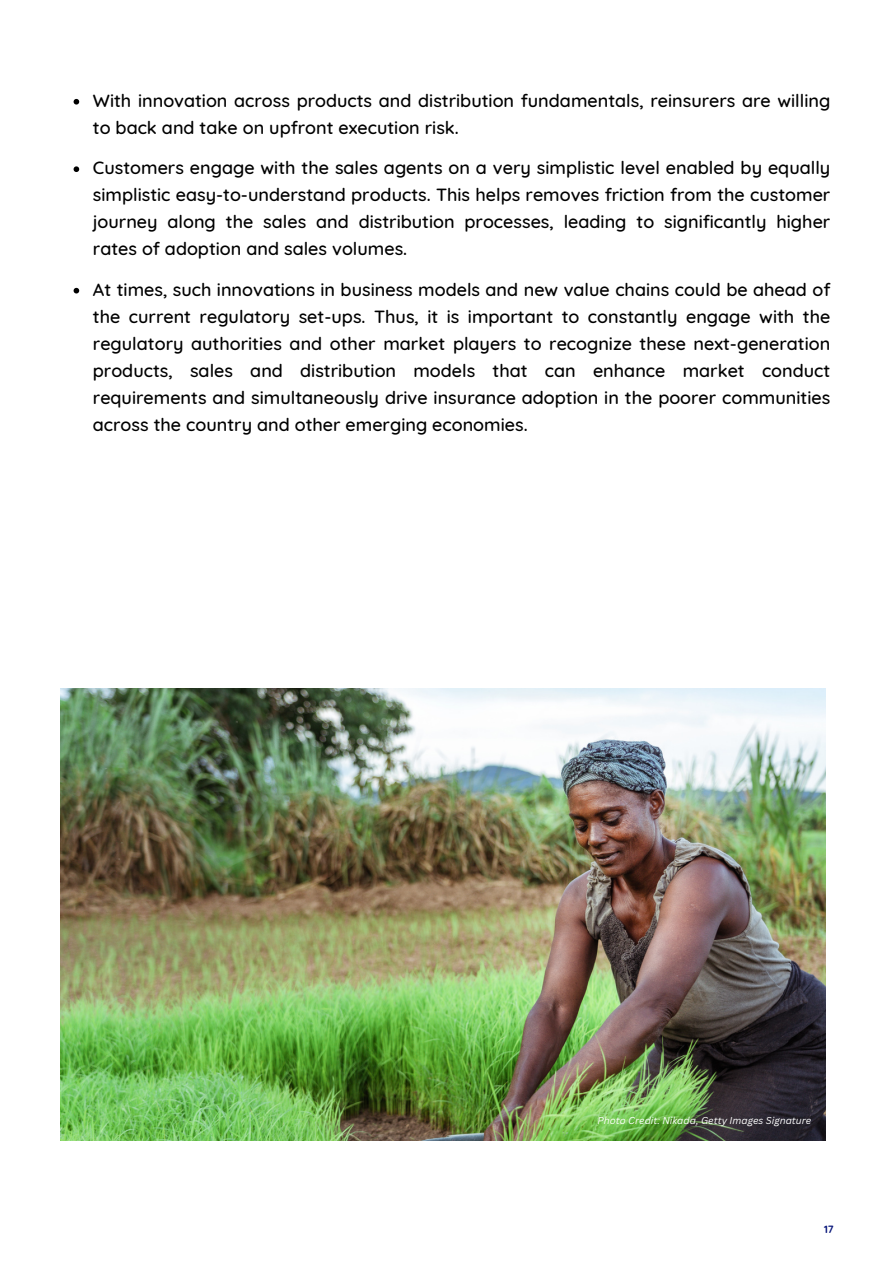
<style>
.page{position:relative;width:893px;height:1264px;background:#fff}
.page>*{position:absolute;margin:0;border:0;box-sizing:border-box;transform-origin:0 0}
.t1{font:500 18px/27px "Quicksand";color:#000;text-align:justify}
.t2{font:700 10.5px "Quicksand";color:#061479}
.t3{font:italic 9.75px "Canva Sans";color:#fff}
</style>
<div class="page">
<img style="left:61px;top:688px;width:764px;height:452px">
<svg style="left:74px;top:99px;width:5px;height:6px"></svg>
<svg style="left:74px;top:166px;width:5px;height:6px"></svg>
<svg style="left:74px;top:288px;width:5px;height:5px"></svg>
<p class="t1" style="left:93px;top:87px;width:738px">With innovation across products and distribution fundamentals, reinsurers are willing to back and take on upfront execution risk.</p>
<p class="t1" style="left:93px;top:154px;width:738px">Customers engage with the sales agents on a very simplistic level enabled by equally simplistic easy-to-understand products. This helps removes friction from the customer journey along the sales and distribution processes, leading to significantly higher rates of adoption and sales volumes.</p>
<p class="t1" style="left:93px;top:275px;width:738px">At times, such innovations in business models and new value chains could be ahead of the current regulatory set-ups. Thus, it is important to constantly engage with the regulatory authorities and other market players to recognize these next-generation products, sales and distribution models that can enhance market conduct requirements and simultaneously drive insurance adoption in the poorer communities across the country and other emerging economies.</p>
<p class="t3" style="left:597px;top:1113px;width:215px">Photo Credit: Nikada, Getty Images Signature</p>
<p class="t2" style="left:824px;top:1222px;width:11px">17</p>
</div>
